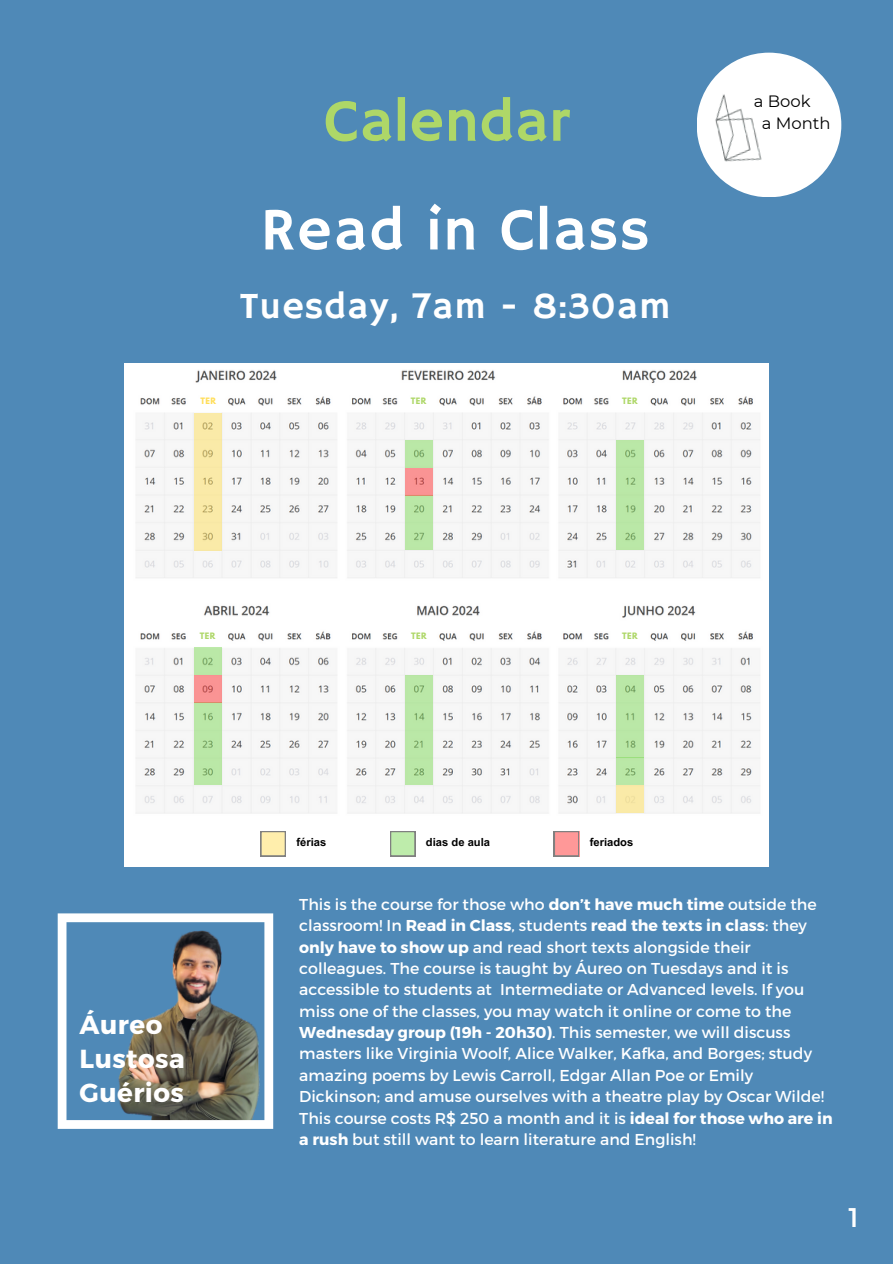
<style>
.page{position:relative;width:893px;height:1264px;background:#fff}
.page>*{position:absolute;margin:0;border:0;box-sizing:border-box;transform-origin:0 0}
.t1{font:60px "Hammersmith One";letter-spacing:.02em;color:#fff}
.t2{font:60px "Hammersmith One";color:#aed768}
.t3{font:37.5px "Hammersmith One";letter-spacing:.02em;color:#fff}
.t4{font:27px "Montserrat";color:#fff}
.t5{font:700 26.1px/33.9px "Montserrat";letter-spacing:.015em;color:#fff}
.t6{font:16.35px "Montserrat";color:#000}
.t7{font:15.75px/21.3px "Montserrat";color:#fff}
.t8{font:700 11.25px "Arial MT Pro";color:#000}
.t9{font:700 7.8px "League Spartan";letter-spacing:.05em;color:#aed768}
.t10{font:700 7.8px "League Spartan";color:#ffde59}
.s1{font-weight:700}
</style>
<div class="page">
<div style="left:0;top:0;width:892px;height:1263px;background:#4f89b7"></div>
<div style="left:696px;top:53px;width:145px;height:144px;background:#fff;border-radius:50%"></div>
<img style="left:699px;top:88px;width:63px;height:91px">
<img style="left:124px;top:364px;width:644px;height:454px">
<div style="left:124px;top:818px;width:645px;height:49px;background:#fff"></div>
<div style="left:260px;top:831px;width:26px;height:25px;background:#808080"></div>
<svg style="left:261px;top:832px;width:24px;height:24px"></svg>
<svg style="left:390px;top:831px;width:25px;height:25px"></svg>
<svg style="left:554px;top:831px;width:25px;height:25px"></svg>
<svg style="left:405px;top:495px;width:27px;height:55px"></svg>
<svg style="left:616px;top:440px;width:27px;height:110px;background:#b7e4a3"></svg>
<svg style="left:194px;top:702px;width:27px;height:82px;background:#b7e3a2"></svg>
<svg style="left:405px;top:675px;width:27px;height:109px;background:#b7e4a3"></svg>
<div style="left:616px;top:675px;width:27px;height:82px;background:#bae7a6"></div>
<svg style="left:407px;top:396px;width:22px;height:13px"></svg>
<svg style="left:619px;top:396px;width:22px;height:13px"></svg>
<svg style="left:408px;top:630px;width:22px;height:13px"></svg>
<svg style="left:619px;top:630px;width:22px;height:13px"></svg>
<svg style="left:196px;top:630px;width:23px;height:13px"></svg>
<svg style="left:405px;top:468px;width:27px;height:27px"></svg>
<svg style="left:405px;top:440px;width:27px;height:28px"></svg>
<svg style="left:616px;top:757px;width:27px;height:27px"></svg>
<svg style="left:194px;top:413px;width:28px;height:137px;background:#f6e6a4"></svg>
<svg style="left:197px;top:396px;width:22px;height:13px"></svg>
<svg style="left:194px;top:675px;width:27px;height:27px"></svg>
<svg style="left:194px;top:647px;width:27px;height:28px"></svg>
<div style="left:616px;top:784px;width:27px;height:28px;background:#faeaa7"></div>
<svg style="left:58px;top:913px;width:215px;height:215px"></svg>
<h4 class="t2" style="left:324px;top:87px;width:246px">Calendar</h4>
<h1 class="t1" style="left:260px;top:195px;width:391px">Read in Class</h1>
<h2 class="t3" style="left:240px;top:285px;width:432px">Tuesday, 7am - 8:30am</h2>
<h5 class="t10" style="left:200px;top:397px;width:17px">TER</h5>
<p class="t9" style="left:410px;top:397px;width:17px">TER</p>
<p class="t9" style="left:622px;top:397px;width:17px">TER</p>
<p class="t6" style="left:753px;top:91px;width:58px">a Book</p>
<p class="t6" style="left:761px;top:113px;width:70px">a Month</p>
<h5 class="t9" style="left:200px;top:632px;width:17px">TER</h5>
<p class="t9" style="left:411px;top:632px;width:17px">TER</p>
<h5 class="t9" style="left:622px;top:632px;width:17px">TER</h5>
<p class="t5" style="left:80px;top:1006px;width:106px">Áureo<br>Lustosa<br>Guérios</p>
<p class="t8" style="left:296px;top:837px;width:31px">férias</p>
<p class="t8" style="left:426px;top:837px;width:66px">dias de aula</p>
<p class="t8" style="left:589px;top:837px;width:45px">feriados</p>
<h3 class="t7" style="left:299px;top:892px;width:534px">This is the course for those who <span class="s1">don’t have much time</span> outside the classroom! In <span class="s1">Read in Class</span>, students <span class="s1">read the texts in class</span>: they <span class="s1">only have to show up</span> and read short texts alongside their colleagues. The course is taught by Áureo on Tuesdays and it is accessible to students at Intermediate or Advanced levels. If you miss one of the classes, you may watch it online or come to the <span class="s1">Wednesday group (19h - 20h30)</span>. This semester, we will discuss masters like Virginia Woolf, Alice Walker, Kafka, and Borges; study amazing poems by Lewis Carroll, Edgar Allan Poe or Emily Dickinson; and amuse ourselves with a theatre play by Oscar Wilde!<br>This course costs R$ 250 a month and it is <span class="s1">ideal for those who are in a rush</span> but still want to learn literature and English!</h3>
<p class="t4" style="left:848px;top:1199px;width:12px">1</p>
</div>
